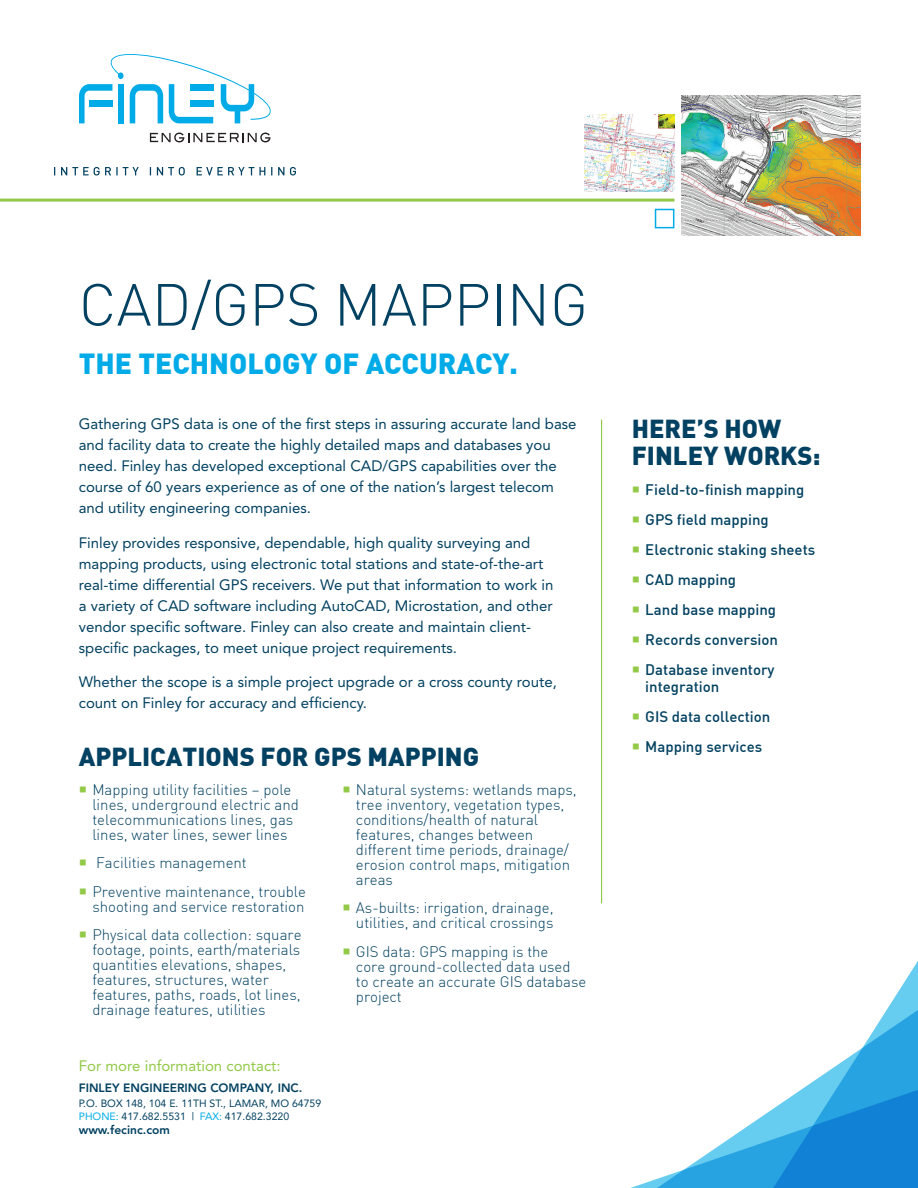
<style>
.page{position:relative;width:918px;height:1188px;background:#fff}
.page>*{position:absolute;margin:0;border:0;box-sizing:border-box;transform-origin:0 0}
.t1{font:300 58.5px "DIN";color:#024161}
.t2{font:900 28.5px "DIN";color:#00abe7}
.t3{font:900 25.5px/27px "DIN";color:#024161}
.t4{font:15px/21px "Avenir";color:#024161}
.t5{font:300 15px/15px "DIN";color:#024161}
.t6{font:500 15px/30px "DIN";color:#024161}
.t7{font:15px "Avenir";color:#92c947}
.t8{font:800 12px "Avenir";color:#024161}
.t9{font:10.5px/12.6px "Avenir";color:#024161}
.s1{color:#00abe7}
</style>
<div class="page">
<svg style="left:79px;top:54px;width:192px;height:69px"></svg>
<svg style="left:150px;top:133px;width:120px;height:9px"></svg>
<svg style="left:54px;top:167px;width:242px;height:9px"></svg>
<div style="left:655px;top:209px;width:19px;height:19px;border:2px solid #00abe7"></div>
<img style="left:681px;top:95px;width:180px;height:140px">
<img style="left:584px;top:114px;width:90px;height:77px">
<hr style="left:0;top:199px;width:674px;height:3px;background:#92c947">
<svg style="left:630px;top:961px;width:288px;height:227px"></svg>
<svg style="left:637px;top:1001px;width:281px;height:187px"></svg>
<hr style="left:601px;top:420px;width:1px;height:483px;background:#92c947">
<h1 class="t1" style="left:79px;top:269px;width:511px">CAD/GPS MAPPING</h1>
<h2 class="t2" style="left:79px;top:345px;width:441px">THE TECHNOLOGY OF ACCURACY.</h2>
<p class="t4" style="left:79px;top:413px;width:499px">Gathering GPS data is one of the first steps in assuring accurate land base and facility data to create the highly detailed maps and databases you need. Finley has developed exceptional CAD/GPS capabilities over the course of 60 years experience as of one of the nation’s largest telecom and utility engineering companies.</p>
<p class="t4" style="left:79px;top:532px;width:476px">Finley provides responsive, dependable, high quality surveying and mapping products, using electronic total stations and state-of-the-art real-time differential GPS receivers. We put that information to work in a variety of CAD software including AutoCAD, Microstation, and other vendor specific software. Finley can also create and maintain client&shy;specific packages, to meet unique project requirements.</p>
<p class="t4" style="left:79px;top:671px;width:480px">Whether the scope is a simple project upgrade or a cross county route, count on Finley for accuracy and efficiency.</p>
<h3 class="t3" style="left:79px;top:742px;width:402px">APPLICATIONS FOR GPS MAPPING</h3>
<p class="t5" style="left:92px;top:782px;width:208px">Mapping utility facilities – pole lines, underground electric and telecommunications lines, gas lines, water lines, sewer lines</p>
<p class="t5" style="left:92px;top:849px;width:215px;line-height:28.5px">Facilities management<br>Preventive maintenance, trouble</p>
<p class="t5" style="left:92px;top:892px;width:214px;line-height:28.5px">shooting and service restoration<br>Physical data collection: square</p>
<p class="t5" style="left:92px;top:942px;width:210px">footage, points, earth/materials quantities elevations, shapes, features, structures, water features, paths, roads, lot lines, drainage features, utilities</p>
<p class="t5" style="left:356px;top:782px;width:222px">Natural systems: wetlands maps, tree inventory, vegetation types, conditions/health of natural features, changes between different time periods, drainage/ erosion control maps, mitigation areas</p>
<p class="t5" style="left:356px;top:900px;width:199px">As-builts: irrigation, drainage, utilities, and critical crossings</p>
<p class="t5" style="left:356px;top:944px;width:232px">GIS data: GPS mapping is the<br>core ground-collected data used to create an accurate GIS database project</p>
<p class="t7" style="left:79px;top:1057px;width:203px">For more information contact:</p>
<p class="t8" style="left:79px;top:1081px;width:225px">FINLEY ENGINEERING COMPANY, INC.</p>
<p class="t9" style="left:79px;top:1097px;width:244px">P.O. BOX 148, 104 E. 11TH ST., LAMAR, MO 64759<br><span class="s1">PHONE:</span> 417.682.5531 | <span class="s1">FAX:</span> 417.682.3220</p>
<p class="t8" style="left:79px;top:1123px;width:93px">www.fecinc.com</p>
<h3 class="t3" style="left:632px;top:414px;width:190px">HERE’S HOW<br>FINLEY WORKS:</h3>
<p class="t6" style="left:645px;top:474px;width:172px">Field-to-finish mapping<br>GPS field mapping<br>Electronic staking sheets<br>CAD mapping<br>Land base mapping<br>Records conversion<br>Database inventory</p>
<p class="t6" style="left:645px;top:671px;width:127px">integration<br>GIS data collection<br>Mapping services</p>
</div>
